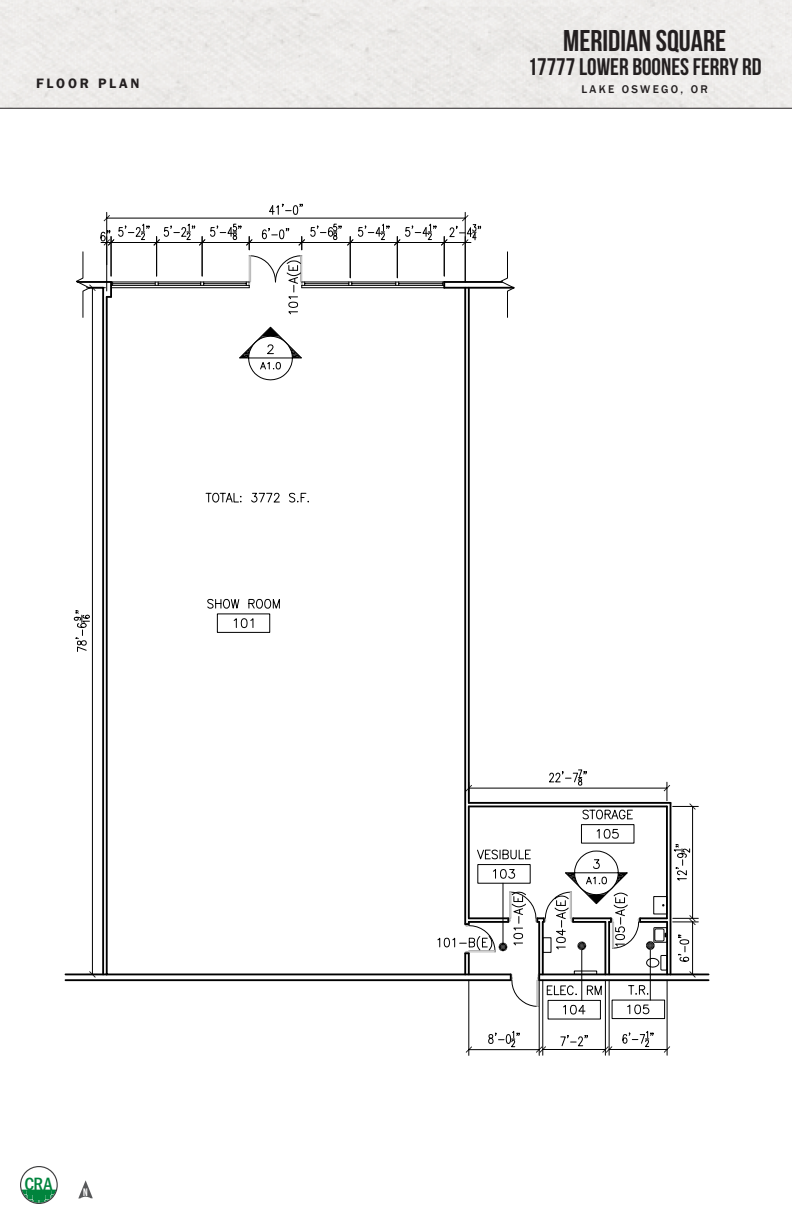
<style>
.page{position:relative;width:792px;height:1224px;background:#fff}
.page>*{position:absolute;margin:0;border:0;box-sizing:border-box;transform-origin:0 0}
.t1{font:30px "Bebas Neue";color:#231f20}
.t2{font:24px "Bebas Neue";color:#231f20}
.t3{font:500 condensed 18.5px "Franklin Gothic";color:#00843d}
.t4{font:600 14px "Franklin Gothic";letter-spacing:.2em;color:#231f20}
.t5{font:500 11.5px "Franklin Gothic";letter-spacing:.2em;color:#231f20}
.t6{font:10.8px "Bebas Neue";color:#fff}
.s1{font-size:18.3px}
</style>
<div class="page">
<svg style="left:91px;top:414px;width:581px;height:562px"></svg>
<hr style="left:92px;top:288px;width:1px;height:686px;background:#000">
<svg style="left:87px;top:971px;width:10px;height:7px"></svg>
<svg style="left:73px;top:610px;width:17px;height:42px"></svg>
<hr style="left:469px;top:788px;width:198px;height:1px;background:#000">
<svg style="left:466px;top:782px;width:6px;height:19px"></svg>
<svg style="left:548px;top:769px;width:39px;height:17px"></svg>
<hr style="left:692px;top:806px;width:1px;height:112px;background:#000">
<svg style="left:664px;top:782px;width:34px;height:28px"></svg>
<hr style="left:468px;top:980px;width:1px;height:75px;background:#000">
<hr style="left:539px;top:980px;width:1px;height:75px;background:#000">
<hr style="left:469px;top:1049px;width:70px;height:1px;background:#000">
<svg style="left:466px;top:1046px;width:6px;height:7px"></svg>
<svg style="left:488px;top:1030px;width:32px;height:17px"></svg>
<hr style="left:542px;top:980px;width:1px;height:75px;background:#000">
<hr style="left:605px;top:980px;width:1px;height:75px;background:#000">
<hr style="left:543px;top:1049px;width:62px;height:1px;background:#000">
<svg style="left:536px;top:1046px;width:10px;height:7px"></svg>
<svg style="left:560px;top:1035px;width:28px;height:12px"></svg>
<hr style="left:609px;top:980px;width:1px;height:75px;background:#000">
<hr style="left:667px;top:980px;width:1px;height:75px;background:#000">
<hr style="left:609px;top:1049px;width:58px;height:1px;background:#000">
<svg style="left:602px;top:1046px;width:10px;height:7px"></svg>
<svg style="left:664px;top:1046px;width:6px;height:7px"></svg>
<svg style="left:622px;top:1030px;width:32px;height:17px"></svg>
<div style="left:217px;top:613px;width:53px;height:20px;border:1px solid #000"></div>
<svg style="left:206px;top:594px;width:74px;height:35px"></svg>
<div style="left:581px;top:824px;width:53px;height:20px;border:1px solid #000"></div>
<svg style="left:582px;top:807px;width:51px;height:13px"></svg>
<div style="left:612px;top:1000px;width:53px;height:19px;border:1px solid #000"></div>
<svg style="left:437px;top:827px;width:261px;height:188px"></svg>
<hr style="left:650px;top:950px;width:1px;height:50px;background:#000">
<svg style="left:206px;top:490px;width:36px;height:13px"></svg>
<svg style="left:251px;top:492px;width:29px;height:11px"></svg>
<svg style="left:288px;top:492px;width:22px;height:11px"></svg>
<hr style="left:767px;top:335px;width:1px;height:52px;background:#000">
<hr style="left:770px;top:335px;width:1px;height:52px;background:#000">
<hr style="left:791px;top:334px;width:1px;height:71px;background:#000">
<svg style="left:76px;top:203px;width:439px;height:211px"></svg>
<hr style="left:479px;top:324px;width:249px;height:2px;background:#000">
<hr style="left:483px;top:718px;width:245px;height:2px;background:#000">
<svg style="left:481px;top:691px;width:56px;height:56px"></svg>
<hr style="left:0;top:108px;width:792px;height:1px;background:#231f20">
<svg style="left:20px;top:1166px;width:38px;height:38px"></svg>
<svg style="left:78px;top:1180px;width:15px;height:18px"></svg>
<p class="t4" style="left:36px;top:75px;width:105px">FLOOR PLAN</p>
<p class="t1" style="left:563px;top:24px;width:164px">MERIDIAN SQUARE</p>
<p class="t2" style="left:528px;top:53px;width:235px">17777 LOWER BOONES FERRY RD</p>
<p class="t5" style="left:582px;top:82px;width:128px">LAKE OSWEGO, OR</p>
<p class="t3" style="left:24px;top:1172px;width:30px"><span class="s1">C</span>RA</p>
<p class="t6" style="left:83px;top:1186px;width:6px">n</p>
</div>
